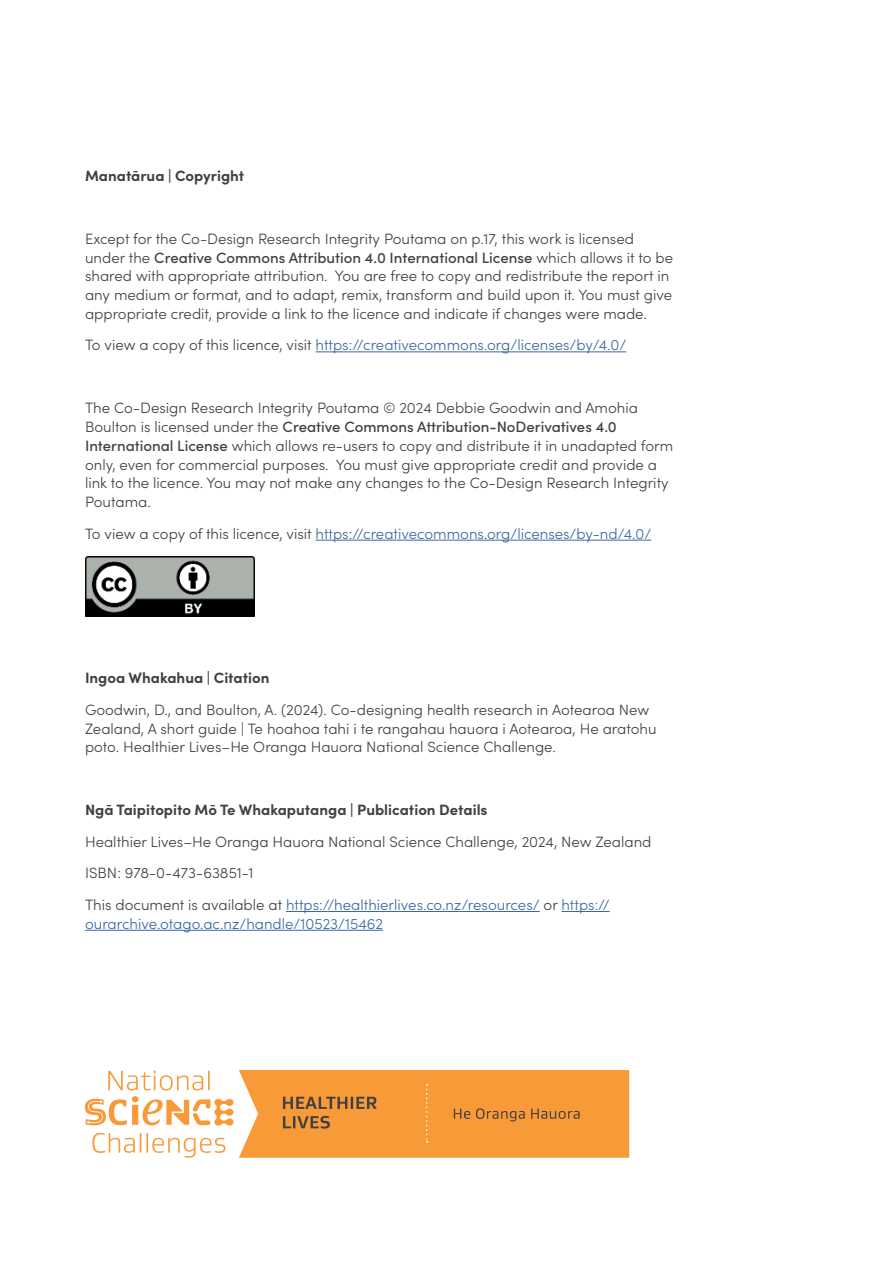
<style>
.page{position:relative;width:893px;height:1263px;background:#fff}
.page>*{position:absolute;margin:0;border:0;box-sizing:border-box;transform-origin:0 0}
.t1{font:300 15px/18.8px "Sofia Pro";color:#414042}
.t2{font:300 15px "Sofia Pro";color:#3a68a5}
.t3{font:700 15px "Sofia Pro";color:#414042}
.s1{font-weight:500}
.s2{color:#414042}
.s3{color:#3a68a5}
</style>
<div class="page">
<hr style="left:316px;top:351px;width:310px;height:1px;background:#3a68a5">
<hr style="left:316px;top:540px;width:335px;height:1px;background:#3a68a5">
<hr style="left:286px;top:911px;width:254px;height:1px;background:#3a68a5">
<hr style="left:561px;top:911px;width:49px;height:1px;background:#3a68a5">
<hr style="left:85px;top:930px;width:298px;height:1px;background:#3a68a5">
<img style="left:85px;top:557px;width:170px;height:60px">
<svg style="left:85px;top:1070px;width:544px;height:88px"></svg>
<p class="t3" style="left:85px;top:164px;width:161px">Manatārua | Copyright</p>
<p class="t1" style="left:85px;top:228px;width:590px">Except for the Co-Design Research Integrity Poutama on p.17, this work is licensed under the <span class="s1">Creative Commons Attribution 4.0 International License</span> which allows it to be shared with appropriate attribution. You are free to copy and redistribute the report in any medium or format, and to adapt, remix, transform and build upon it. You must give appropriate credit, provide a link to the licence and indicate if changes were made.</p>
<p class="t2" style="left:85px;top:334px;width:543px"><span class="s2">To view a copy of this licence, visit</span> https://creativecommons.org/licenses/by/4.0/</p>
<p class="t1" style="left:85px;top:398px;width:590px">The Co-Design Research Integrity Poutama © 2024 Debbie Goodwin and Amohia Boulton is licensed under the <span class="s1">Creative Commons Attribution-NoDerivatives 4.0<br>International License</span> which allows re-users to copy and distribute it in unadapted form only, even for commercial purposes. You must give appropriate credit and provide a link to the licence. You may not make any changes to the Co-Design Research Integrity Poutama.</p>
<p class="t2" style="left:85px;top:522px;width:568px"><span class="s2">To view a copy of this licence, visit</span> https://creativecommons.org/licenses/by-nd/4.0/</p>
<p class="t3" style="left:85px;top:667px;width:186px">Ingoa Whakahua | Citation</p>
<p class="t1" style="left:85px;top:699px;width:573px">Goodwin, D., and Boulton, A. (2024). Co-designing health research in Aotearoa New<br>Zealand, A short guide | Te hoahoa tahi i te rangahau hauora i Aotearoa, He aratohu poto. Healthier Lives–He Oranga Hauora National Science Challenge.</p>
<p class="t3" style="left:85px;top:799px;width:404px">Ngā Taipitopito Mō Te Whakaputanga | Publication Details</p>
<p class="t1" style="left:85px;top:825px;width:568px;line-height:31.5px">Healthier Lives–He Oranga Hauora National Science Challenge, 2024, New Zealand<br>ISBN: 978-0-473-63851-1<br>This document is available at <span class="s3">https://healthierlives.co.nz/resources/</span> or <span class="s3">https://</span></p>
<p class="t2" style="left:85px;top:913px;width:300px">ourarchive.otago.ac.nz/handle/10523/15462</p>
</div>
